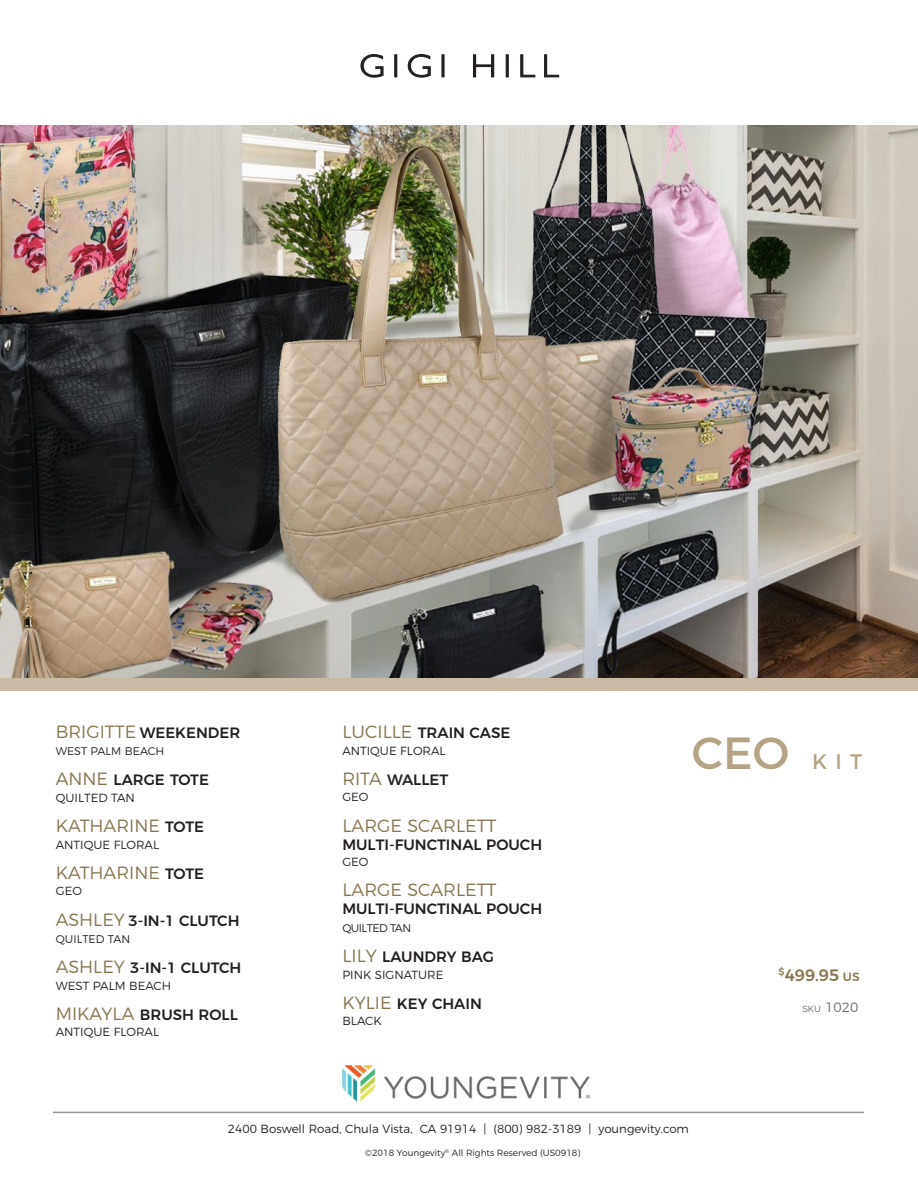
<style>
.page{position:relative;width:918px;height:1188px;background:#fff}
.page>*{position:absolute;margin:0;border:0;box-sizing:border-box;transform-origin:0 0}
.Names{font:45px "Montserrat";color:#b5a386}
.NA_ES_SMALL{font:300 17.7px "Montserrat";color:#87754f}
.size{font:500 16.5px "Montserrat";color:#87754f}
.NA_ES_SMALL-2{font:500 15px "Montserrat";color:#231f20}
.swatch{font:300 13.5px "Montserrat";color:#6c6d70}
.NA_ES_SMALL-3{font:300 11.85px "Montserrat";color:#231f20}
.NA_ES_SMALL-4{font:300 11.1px "Montserrat";color:#231f20}
.NA_ES_SMALL-5{font:300 11.1px "Montserrat";letter-spacing:-.05em;color:#231f20}
.NA_ES_SMALL-6{font:300 9px "Montserrat";color:#231f20}
.s1{font-weight:300;font-size:17.7px;color:#87754f}
.s2{font-weight:500;font-size:15px;color:#231f20}
.s3{font-size:21px}
.s4{font-size:12px}
.s5{font-size:9px}
</style>
<div class="page">
<div style="left:0;top:676px;width:918px;height:15px;background:#c9baa4"></div>
<svg style="left:360px;top:54px;width:24px;height:24px"></svg>
<div style="left:394px;top:54px;width:3px;height:23px;background:#241f21;border:1px solid #241f21"></div>
<svg style="left:407px;top:54px;width:24px;height:24px"></svg>
<svg style="left:441px;top:54px;width:4px;height:23px"></svg>
<svg style="left:473px;top:54px;width:22px;height:24px"></svg>
<div style="left:506px;top:54px;width:3px;height:23px;background:#241f21;border:1px solid #241f21"></div>
<svg style="left:520px;top:54px;width:16px;height:24px"></svg>
<svg style="left:544px;top:54px;width:16px;height:24px"></svg>
<img style="left:0;top:126px;width:918px;height:552px">
<img style="left:342px;top:1065px;width:248px;height:36px">
<hr style="left:53px;top:1112px;width:811px;height:1px;background:#939598">
<p class="NA_ES_SMALL-2" style="left:56px;top:720px;width:186px"><span class="s1">BRIGITTE</span> WEEKENDER</p>
<p class="NA_ES_SMALL-4" style="left:56px;top:742px;width:110px">WEST PALM BEACH</p>
<p class="NA_ES_SMALL-2" style="left:56px;top:768px;width:155px"><span class="s1">ANNE</span> LARGE TOTE</p>
<p class="NA_ES_SMALL-3" style="left:56px;top:788px;width:81px">QUILTED TAN</p>
<p class="NA_ES_SMALL" style="left:56px;top:812px;width:150px">KATHARINE <span class="s2">TOTE</span></p>
<p class="NA_ES_SMALL-3" style="left:56px;top:835px;width:105px">ANTIQUE FLORAL</p>
<p class="NA_ES_SMALL" style="left:56px;top:859px;width:150px">KATHARINE <span class="s2">TOTE</span></p>
<p class="NA_ES_SMALL-3" style="left:56px;top:882px;width:28px">GEO</p>
<p class="NA_ES_SMALL-2" style="left:56px;top:908px;width:185px"><span class="s1">ASHLEY</span> 3-IN-1 CLUTCH</p>
<p class="NA_ES_SMALL-4" style="left:56px;top:930px;width:76px">QUILTED TAN</p>
<p class="NA_ES_SMALL-2" style="left:56px;top:956px;width:187px"><span class="s1">ASHLEY</span> 3-IN-1 CLUTCH</p>
<p class="NA_ES_SMALL-3" style="left:56px;top:976px;width:117px">WEST PALM BEACH</p>
<p class="NA_ES_SMALL-2" style="left:56px;top:1002px;width:184px"><span class="s1">MIKAYLA</span> BRUSH ROLL</p>
<p class="NA_ES_SMALL-3" style="left:56px;top:1023px;width:105px">ANTIQUE FLORAL</p>
<p class="NA_ES_SMALL-2" style="left:342px;top:721px;width:170px"><span class="s1">LUCILLE</span> TRAIN CASE</p>
<p class="NA_ES_SMALL-3" style="left:342px;top:741px;width:105px">ANTIQUE FLORAL</p>
<p class="NA_ES_SMALL-2" style="left:342px;top:768px;width:107px"><span class="s1">RITA</span> WALLET</p>
<p class="NA_ES_SMALL-3" style="left:342px;top:788px;width:28px">GEO</p>
<p class="NA_ES_SMALL" style="left:342px;top:812px;width:156px">LARGE SCARLETT</p>
<p class="NA_ES_SMALL-2" style="left:342px;top:832px;width:201px">MULTI-FUNCTINAL POUCH</p>
<p class="NA_ES_SMALL-3" style="left:342px;top:853px;width:28px">GEO</p>
<p class="NA_ES_SMALL" style="left:342px;top:876px;width:156px">LARGE SCARLETT</p>
<p class="NA_ES_SMALL-2" style="left:342px;top:897px;width:201px">MULTI-FUNCTINAL POUCH</p>
<p class="NA_ES_SMALL-5" style="left:342px;top:919px;width:70px">QUILTED TAN</p>
<p class="NA_ES_SMALL-2" style="left:342px;top:945px;width:153px"><span class="s1">LILY</span> LAUNDRY BAG</p>
<p class="NA_ES_SMALL-3" style="left:342px;top:965px;width:103px">PINK SIGNATURE</p>
<p class="NA_ES_SMALL-2" style="left:342px;top:991px;width:141px"><span class="s1">KYLIE</span> KEY CHAIN</p>
<p class="NA_ES_SMALL-3" style="left:342px;top:1012px;width:41px">BLACK</p>
<p class="Names" style="left:692px;top:717px;width:172px">CEO <span class="s3">K I T</span></p>
<p class="size" style="left:779px;top:962px;width:83px"><sup>$</sup>499.95 <span class="s4">US</span></p>
<p class="swatch" style="left:802px;top:997px;width:58px"><span class="s5">SKU</span> 1020</p>
<p class="NA_ES_SMALL-3" style="left:228px;top:1120px;width:463px">2400 Boswell Road, Chula Vista, CA 91914 | (800) 982-3189 | youngevity.com</p>
<p class="NA_ES_SMALL-6" style="left:365px;top:1146px;width:217px">©2018 Youngevity<sup>®</sup> All Rights Reserved (US0918)</p>
</div>
